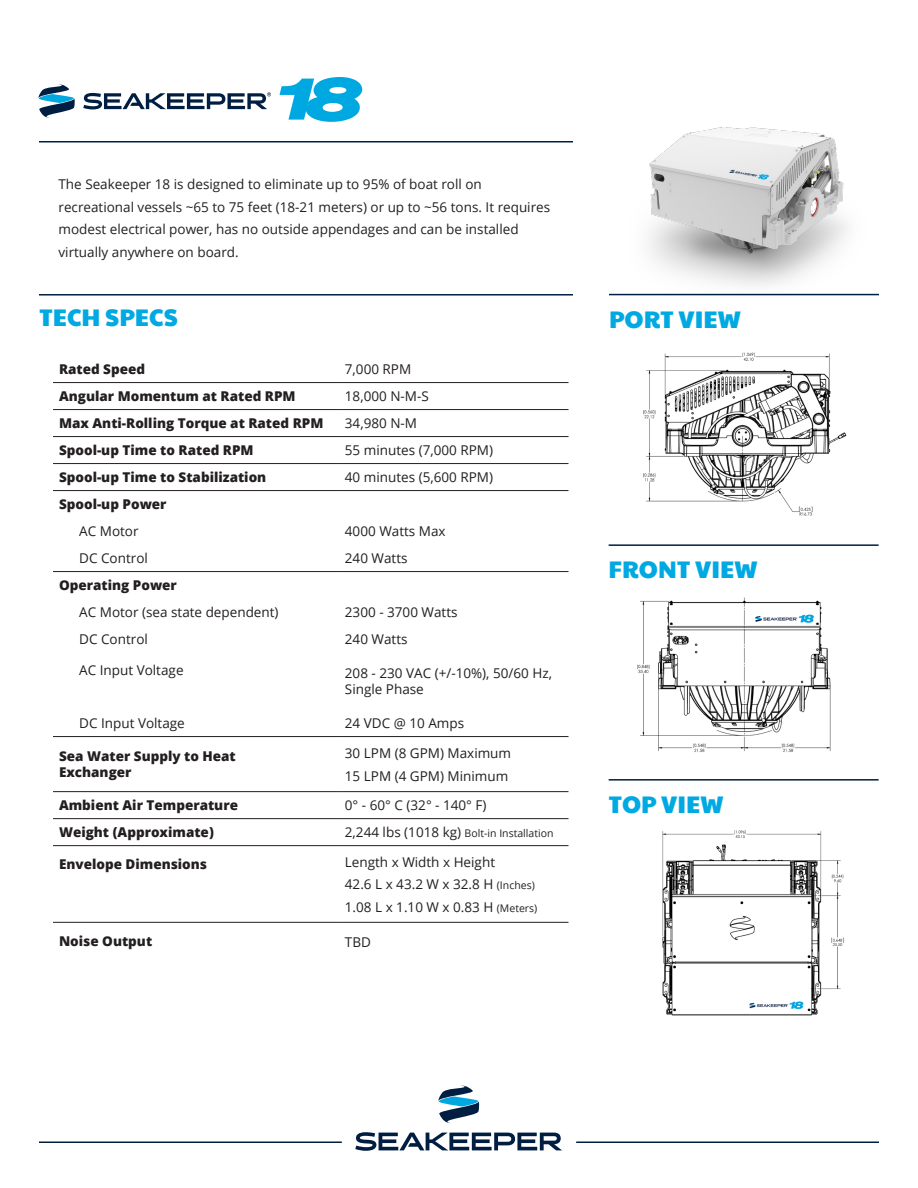
<style>
.page{position:relative;width:918px;height:1188px;background:#fff}
.page>*{position:absolute;margin:0;border:0;box-sizing:border-box;transform-origin:0 0}
.t1{font:italic 700 56.1px "Helvetica Neue";color:#00a8e2;scale:1.65 1}
.t2{font:24px "Paytone One";color:#00a9e2}
.t3{font:13.5px/22.5px "Open Sans";color:#231f20}
.t4{font:800 13.5px "Open Sans";color:#231f20}
.t5{font:10.5px "Open Sans";color:#231f20}
.s1{font-size:13.5px}
.s2{font-size:10.5px}
</style>
<div class="page">
<svg style="left:438px;top:1085px;width:41px;height:38px"></svg>
<svg style="left:355px;top:1132px;width:207px;height:19px"></svg>
<hr style="left:39px;top:141px;width:534px;height:2px;background:#001e41">
<hr style="left:576px;top:1141px;width:303px;height:2px;background:#001e41">
<hr style="left:39px;top:1141px;width:303px;height:2px;background:#001e41">
<hr style="left:39px;top:294px;width:534px;height:2px;background:#001e41">
<hr style="left:53px;top:382px;width:286px;height:1px;background:#231f20">
<hr style="left:339px;top:382px;width:230px;height:1px;background:#231f20">
<hr style="left:53px;top:409px;width:286px;height:1px;background:#231f20">
<hr style="left:339px;top:409px;width:230px;height:1px;background:#231f20">
<hr style="left:53px;top:436px;width:286px;height:1px;background:#231f20">
<hr style="left:339px;top:436px;width:230px;height:1px;background:#231f20">
<hr style="left:53px;top:571px;width:286px;height:1px;background:#231f20">
<hr style="left:339px;top:571px;width:230px;height:1px;background:#231f20">
<hr style="left:53px;top:463px;width:286px;height:1px;background:#231f20">
<hr style="left:339px;top:463px;width:230px;height:1px;background:#231f20">
<hr style="left:53px;top:490px;width:286px;height:1px;background:#231f20">
<hr style="left:339px;top:490px;width:230px;height:1px;background:#231f20">
<hr style="left:53px;top:736px;width:286px;height:1px;background:#231f20">
<hr style="left:339px;top:736px;width:230px;height:1px;background:#231f20">
<hr style="left:53px;top:791px;width:286px;height:1px;background:#231f20">
<hr style="left:339px;top:791px;width:230px;height:1px;background:#231f20">
<hr style="left:53px;top:818px;width:286px;height:1px;background:#231f20">
<hr style="left:339px;top:818px;width:230px;height:1px;background:#231f20">
<hr style="left:53px;top:845px;width:286px;height:1px;background:#231f20">
<hr style="left:339px;top:845px;width:230px;height:1px;background:#231f20">
<hr style="left:53px;top:922px;width:286px;height:1px;background:#231f20">
<hr style="left:339px;top:922px;width:230px;height:1px;background:#231f20">
<hr style="left:609px;top:294px;width:270px;height:1px;background:#001e41">
<hr style="left:609px;top:544px;width:270px;height:2px;background:#001e41">
<hr style="left:609px;top:779px;width:270px;height:2px;background:#001e41">
<svg style="left:38px;top:84px;width:37px;height:34px"></svg>
<svg style="left:83px;top:92px;width:188px;height:17px"></svg>
<svg style="left:279px;top:77px;width:84px;height:45px"></svg>
<img style="left:637px;top:597px;width:194px;height:155px">
<img style="left:643px;top:352px;width:204px;height:164px">
<img style="left:662px;top:830px;width:182px;height:186px">
<img style="left:610px;top:126px;width:269px;height:170px">
<p class="t1" style="left:309px;top:55px;width:33px">8</p>
<p class="t3" style="left:59px;top:173px;width:493px">The Seakeeper 18 is designed to eliminate up to 95% of boat roll on recreational vessels ~65 to 75 feet (18-21 meters) or up to ~56 tons. It requires modest electrical power, has no outside appendages and can be installed virtually anywhere on board.</p>
<p class="t2" style="left:39px;top:298px;width:140px">TECH SPECS</p>
<p class="t4" style="left:59px;top:359px;width:88px">Rated Speed</p>
<p class="t3" style="left:345px;top:358px;width:68px">7,000 RPM</p>
<p class="t4" style="left:59px;top:386px;width:238px">Angular Momentum at Rated RPM</p>
<p class="t3" style="left:345px;top:385px;width:85px">18,000 N-M-S</p>
<p class="t4" style="left:59px;top:413px;width:266px">Max Anti-Rolling Torque at Rated RPM</p>
<p class="t3" style="left:345px;top:412px;width:74px">34,980 N-M</p>
<p class="t4" style="left:59px;top:440px;width:196px">Spool-up Time to Rated RPM</p>
<p class="t3" style="left:345px;top:439px;width:150px">55 minutes (7,000 RPM)</p>
<p class="t4" style="left:59px;top:467px;width:209px">Spool-up Time to Stabilization</p>
<p class="t3" style="left:345px;top:466px;width:150px">40 minutes (5,600 RPM)</p>
<p class="t4" style="left:59px;top:494px;width:109px">Spool-up Power</p>
<p class="t3" style="left:79px;top:520px;width:61px">AC Motor</p>
<p class="t3" style="left:345px;top:520px;width:102px">4000 Watts Max</p>
<p class="t3" style="left:79px;top:547px;width:70px">DC Control</p>
<p class="t3" style="left:345px;top:547px;width:64px">240 Watts</p>
<p class="t4" style="left:59px;top:575px;width:119px">Operating Power</p>
<p class="t3" style="left:79px;top:601px;width:201px">AC Motor (sea state dependent)</p>
<p class="t3" style="left:345px;top:601px;width:114px">2300 - 3700 Watts</p>
<p class="t3" style="left:79px;top:628px;width:70px">DC Control</p>
<p class="t3" style="left:345px;top:628px;width:64px">240 Watts</p>
<p class="t3" style="left:79px;top:658px;width:106px">AC Input Voltage</p>
<p class="t3" style="left:345px;top:665px;width:209px;line-height:16.2px">208 - 230 VAC (+/-10%), 50/60 Hz,<br>Single Phase</p>
<p class="t3" style="left:79px;top:712px;width:107px">DC Input Voltage</p>
<p class="t3" style="left:345px;top:712px;width:121px">24 VDC @ 10 Amps</p>
<p class="t4" style="left:59px;top:746px;width:178px">Sea Water Supply to Heat</p>
<p class="t4" style="left:59px;top:762px;width:74px">Exchanger</p>
<p class="t3" style="left:345px;top:742px;width:168px">30 LPM (8 GPM) Maximum<br>15 LPM (4 GPM) Minimum</p>
<p class="t4" style="left:59px;top:795px;width:181px">Ambient Air Temperature</p>
<p class="t3" style="left:345px;top:794px;width:143px">0° - 60° C (32° - 140° F)</p>
<p class="t4" style="left:59px;top:822px;width:156px">Weight (Approximate)</p>
<p class="t5" style="left:345px;top:826px;width:210px"><span class="s1">2,244 lbs (1018 kg)</span> Bolt-in Installation</p>
<p class="t4" style="left:59px;top:854px;width:150px">Envelope Dimensions</p>
<p class="t3" style="left:345px;top:850px;width:152px">Length x Width x Height</p>
<p class="t3" style="left:345px;top:873px;width:191px">42.6 L x 43.2 W x 32.8 H <span class="s2">(Inches)</span></p>
<p class="t3" style="left:345px;top:895px;width:194px">1.08 L x 1.10 W x 0.83 H <span class="s2">(Meters)</span></p>
<p class="t4" style="left:59px;top:931px;width:95px">Noise Output</p>
<p class="t3" style="left:345px;top:930px;width:28px">TBD</p>
<p class="t2" style="left:609px;top:300px;width:134px">PORT VIEW</p>
<p class="t2" style="left:609px;top:551px;width:151px">FRONT VIEW</p>
<p class="t2" style="left:609px;top:785px;width:117px">TOP VIEW</p>
</div>
